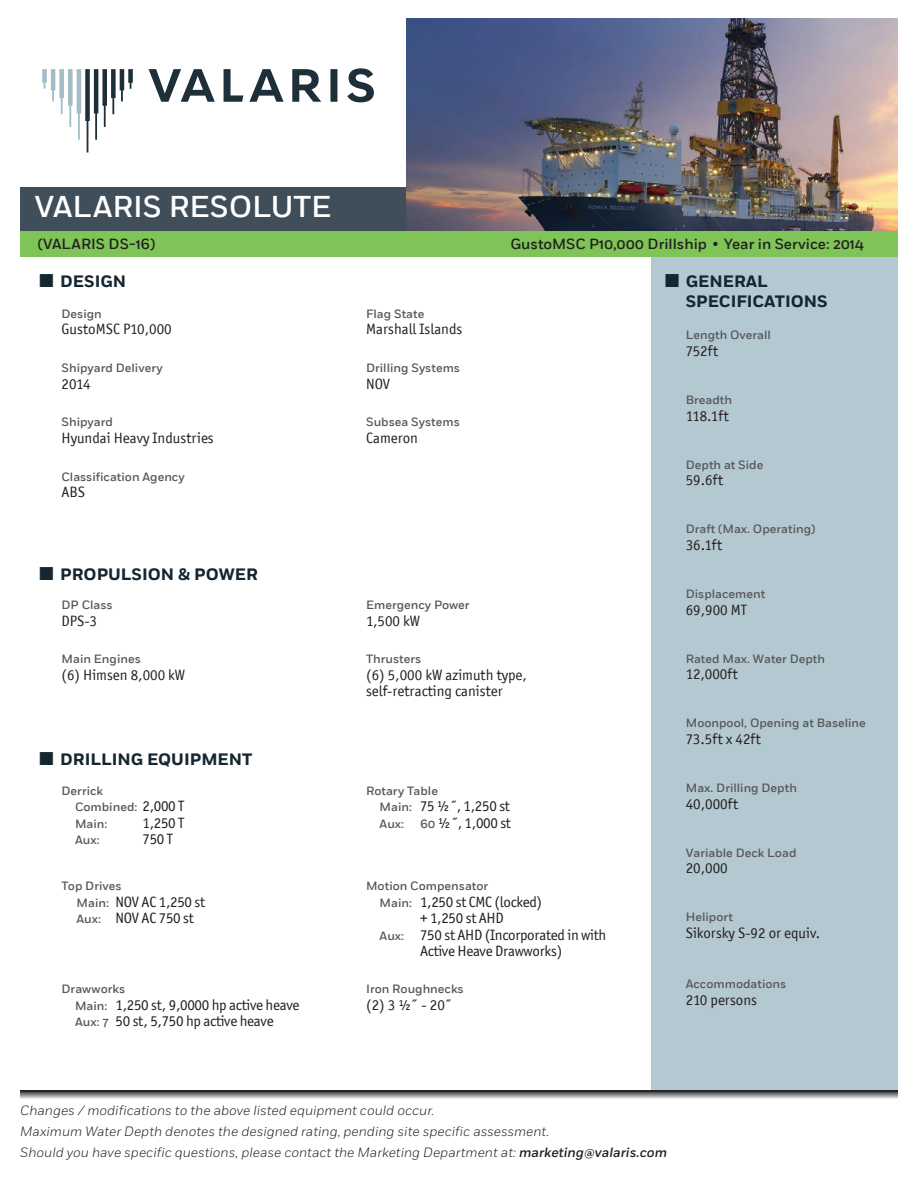
<style>
.page{position:relative;width:918px;height:1188px;background:#fff}
.page>*{position:absolute;margin:0;border:0;box-sizing:border-box;transform-origin:0 0}
.t1{font:500 30px "Fort";color:#fff}
.t2{font:700 16.5px/19.8px "Fort";color:#162630}
.t3{font:15px/16.5px "Officina San ITC";color:#231f20}
.t4{font:15px/16.5px "Officina Sans ITC Pro";letter-spacing:-.02em;color:#231f20}
.t5{font:500 14.7px "Fort";color:#231f20}
.t6{font:italic 300 13.5px/21px "Fort";color:#231f20}
.t7{font:500 12px/16.5px "Fort";color:#57585a}
.s1{font-family:"Officina San ITC";font-weight:400}
.s2{font-family:"Officina Sans ITC Pro";font-weight:400;font-size:15px;color:#231f20}
.s3{font-family:"Fort";font-weight:500;font-size:12px;color:#57585a}
.s4{font-weight:500}
</style>
<div class="page">
<div style="left:651px;top:225px;width:247px;height:866px;background:#b4c8d1"></div>
<div style="left:20px;top:213px;width:878px;height:44px;background:#7ec457"></div>
<div style="left:20px;top:187px;width:633px;height:43px;background:#404e5a"></div>
<svg style="left:20px;top:1091px;width:878px;height:8px;background:#8e8f91"></svg>
<svg style="left:42px;top:68px;width:332px;height:84px"></svg>
<img style="left:407px;top:19px;width:491px;height:211px">
<h1 class="t1" style="left:35px;top:188px;width:298px">VALARIS RESOLUTE</h1>
<p class="t5" style="left:38px;top:235px;width:119px">(VALARIS DS-16)</p>
<p class="t5" style="left:510px;top:235px;width:355px">GustoMSC P10,000 Drillship <span class="s1">•</span> Year in Service: 2014</p>
<h2 class="t2" style="left:60px;top:272px;width:67px">DESIGN</h2>
<p class="t7" style="left:62px;top:306px;width:42px">Design</p>
<p class="t3" style="left:62px;top:321px;width:112px">GustoMSC P10,000</p>
<p class="t7" style="left:62px;top:360px;width:103px">Shipyard Delivery</p>
<p class="t3" style="left:62px;top:375px;width:31px">2014</p>
<p class="t7" style="left:62px;top:414px;width:53px">Shipyard</p>
<p class="t3" style="left:62px;top:429px;width:154px">Hyundai Heavy Industries</p>
<p class="t7" style="left:62px;top:468px;width:125px">Classification Agency</p>
<p class="t3" style="left:62px;top:484px;width:25px">ABS</p>
<h2 class="t2" style="left:60px;top:565px;width:199px">PROPULSION &amp; POWER</h2>
<p class="t7" style="left:62px;top:597px;width:52px">DP Class</p>
<p class="t3" style="left:62px;top:613px;width:37px">DPS-3</p>
<p class="t7" style="left:62px;top:651px;width:81px">Main Engines</p>
<p class="t3" style="left:62px;top:667px;width:125px">(6) Himsen 8,000 kW</p>
<h2 class="t2" style="left:60px;top:750px;width:194px">DRILLING EQUIPMENT</h2>
<p class="t7" style="left:75px;top:783px;width:111px;text-indent:-14px">Derrick<br>Combined: <span class="s2">2,000 T<br></span>Main:</p>
<p class="t4" style="left:143px;top:814px;width:43px">1,250 T</p>
<p class="t7" style="left:75px;top:832px;width:26px">Aux:</p>
<p class="t4" style="left:143px;top:831px;width:32px">750 T</p>
<p class="t7" style="left:62px;top:878px;width:62px">Top Drives</p>
<p class="t4" style="left:77px;top:893px;width:130px"><span class="s3">Main:</span> NOV AC 1,250 st<br><span class="s3">Aux:</span> NOV AC 750 st</p>
<p class="t7" style="left:62px;top:981px;width:65px">Drawworks</p>
<p class="t4" style="left:75px;top:996px;width:226px"><span class="s3">Main:</span> 1,250 st, 9,0000 hp active heave<br><span class="s3">Aux: 7</span> 50 st, 5,750 hp active heave</p>
<p class="t7" style="left:366px;top:306px;width:60px">Flag State</p>
<p class="t3" style="left:366px;top:321px;width:98px">Marshall Islands</p>
<p class="t7" style="left:366px;top:360px;width:95px">Drilling Systems</p>
<p class="t3" style="left:366px;top:375px;width:26px">NOV</p>
<p class="t7" style="left:366px;top:414px;width:95px">Subsea Systems</p>
<p class="t3" style="left:366px;top:429px;width:53px">Cameron</p>
<p class="t7" style="left:366px;top:597px;width:105px">Emergency Power</p>
<p class="t3" style="left:366px;top:613px;width:55px">1,500 kW</p>
<p class="t7" style="left:366px;top:651px;width:57px">Thrusters</p>
<p class="t3" style="left:366px;top:667px;width:162px">(6) 5,000 kW azimuth type, self-retracting canister</p>
<p class="t7" style="left:366px;top:783px;width:73px">Rotary Table</p>
<p class="t4" style="left:380px;top:798px;width:132px"><span class="s3">Main:</span> 75 ½˝, 1,250 st</p>
<p class="t7" style="left:380px;top:816px;width:26px">Aux:</p>
<p class="t4" style="left:420px;top:814px;width:92px"><span class="s3">60</span> ½˝, 1,000 st</p>
<p class="t7" style="left:366px;top:878px;width:124px">Motion Compensator</p>
<p class="t4" style="left:380px;top:893px;width:164px"><span class="s3">Main:</span> 1,250 st CMC (locked)</p>
<p class="t4" style="left:420px;top:910px;width:85px">+ 1,250 st AHD</p>
<p class="t4" style="left:380px;top:926px;width:228px"><span class="s3">Aux:</span> 750 st AHD (Incorporated in with</p>
<p class="t4" style="left:420px;top:943px;width:144px">Active Heave Drawworks)</p>
<p class="t7" style="left:366px;top:981px;width:99px">Iron Roughnecks</p>
<p class="t3" style="left:366px;top:996px;width:88px">(2) 3 ½˝ - 20˝</p>
<h2 class="t2" style="left:686px;top:272px;width:143px">GENERAL<br>SPECIFICATIONS</h2>
<p class="t7" style="left:686px;top:327px;width:87px">Length Overall</p>
<p class="t3" style="left:686px;top:343px;width:34px">752ft</p>
<p class="t7" style="left:686px;top:392px;width:48px">Breadth</p>
<p class="t3" style="left:686px;top:407px;width:44px">118.1ft</p>
<p class="t7" style="left:686px;top:457px;width:79px">Depth at Side</p>
<p class="t3" style="left:686px;top:472px;width:39px">59.6ft</p>
<p class="t7" style="left:686px;top:521px;width:131px">Draft (Max. Operating)</p>
<p class="t3" style="left:686px;top:537px;width:38px">36.1ft</p>
<p class="t7" style="left:686px;top:586px;width:81px">Displacement</p>
<p class="t3" style="left:686px;top:601px;width:63px">69,900 MT</p>
<p class="t7" style="left:686px;top:651px;width:141px">Rated Max. Water Depth</p>
<p class="t3" style="left:686px;top:666px;width:53px">12,000ft</p>
<p class="t7" style="left:686px;top:715px;width:182px">Moonpool, Opening at Baseline</p>
<p class="t3" style="left:686px;top:730px;width:77px">73.5ft x 42ft</p>
<p class="t7" style="left:686px;top:780px;width:113px">Max. Drilling Depth</p>
<p class="t3" style="left:686px;top:795px;width:54px">40,000ft</p>
<p class="t7" style="left:686px;top:845px;width:112px">Variable Deck Load</p>
<p class="t3" style="left:686px;top:860px;width:43px">20,000</p>
<p class="t7" style="left:686px;top:909px;width:49px">Heliport</p>
<p class="t3" style="left:686px;top:924px;width:136px">Sikorsky S-92 or equiv.</p>
<p class="t7" style="left:686px;top:976px;width:102px">Accommodations</p>
<p class="t3" style="left:686px;top:991px;width:73px">210 persons</p>
<p class="t6" style="left:20px;top:1100px;width:648px">Changes / modifications to the above listed equipment could occur.<br>Maximum Water Depth denotes the designed rating, pending site specific assessment.<br>Should you have specific questions, please contact the Marketing Department at: <span class="s4">marketing@valaris.com</span></p>
</div>
